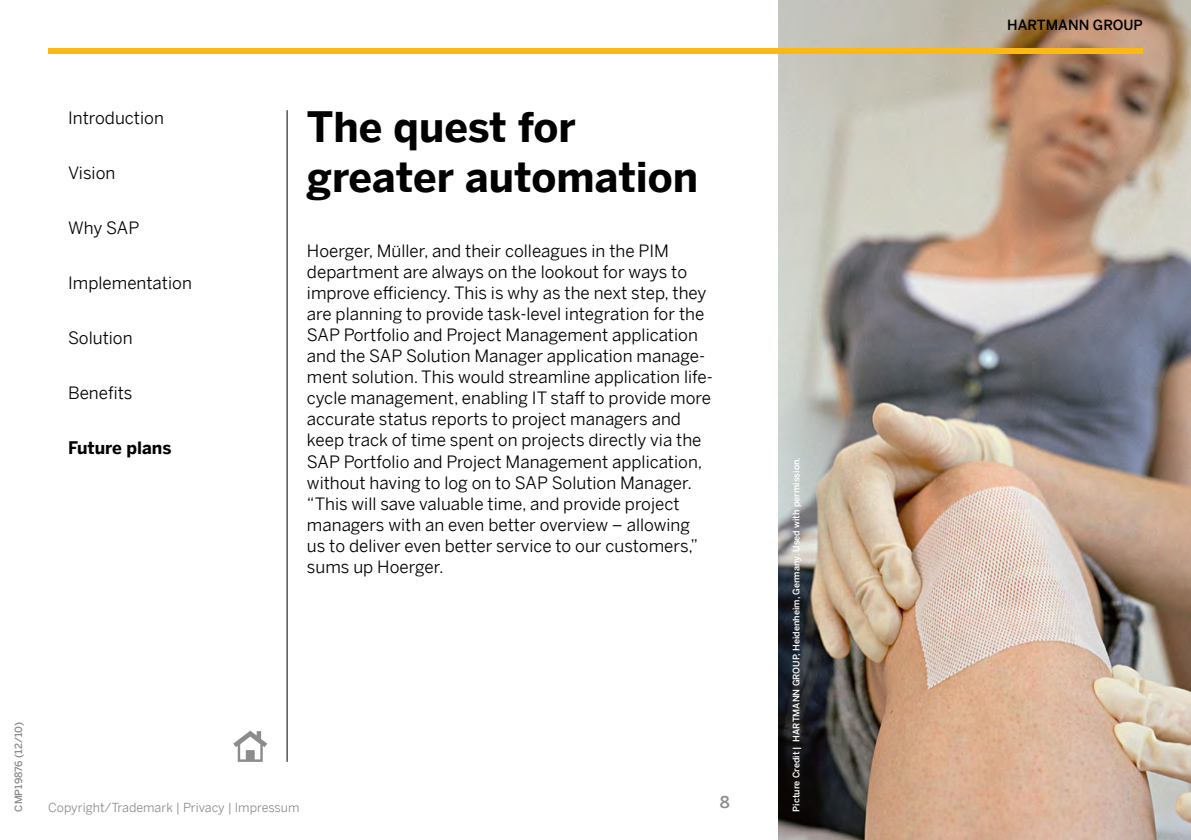
<style>
.page{position:relative;width:1191px;height:840px;background:#fff}
.page>*{position:absolute;margin:0;border:0;box-sizing:border-box;transform-origin:0 0}
.t1{font:700 41px/49px "Benton Sans";color:#000}
.t2{font:17px/21px "Benton Sans";color:#000}
.t3{font:700 17px "Benton Sans";color:#000}
.t4{font:500 16px "Benton Sans";color:#8a8c8e}
.t5{font:500 14px "Benton Sans";color:#000}
.t6{font:12.4px "Benton Sans";color:#8a8c8e}
.t7{font:500 10px "Benton Sans";color:#8a8c8e}
.t8{font:500 9px "Benton Sans";color:#fff}
</style>
<div class="page">
<img style="left:778px;top:0;width:413px;height:839px">
<hr style="left:287px;top:110px;width:1px;height:651px;background:#000">
<svg style="left:233px;top:730px;width:34px;height:31px"></svg>
<div style="left:48px;top:48px;width:1094px;height:6px;background:#fdb913"></div>
<p class="t2" style="left:68px;top:106px;width:97px">Introduction</p>
<p class="t2" style="left:68px;top:161px;width:49px">Vision</p>
<p class="t2" style="left:68px;top:216px;width:73px">Why SAP</p>
<p class="t2" style="left:68px;top:271px;width:125px">Implementation</p>
<p class="t2" style="left:68px;top:326px;width:66px">Solution</p>
<p class="t2" style="left:68px;top:381px;width:66px">Benefits</p>
<p class="t3" style="left:68px;top:435px;width:105px">Future plans</p>
<h1 class="t1" style="left:307px;top:101px;width:393px">The quest for greater automation</h1>
<p class="t2" style="left:307px;top:239px;width:407px">Hoerger, Müller, and their colleagues in the PIM department are always on the lookout for ways to improve efficiency. This is why as the next step, they are planning to provide task-level integration for the SAP Portfolio and Project Management application and the SAP Solution Manager application manage&shy;ment solution. This would streamline application life&shy;cycle management, enabling IT staff to provide more accurate status reports to project managers and keep track of time spent on projects directly via the SAP Portfolio and Project Management application, without having to log on to SAP Solution Manager. “This will save valuable time, and provide project managers with an even better overview – allowing<br>us to deliver even better service to our customers,” sums up Hoerger.</p>
<p class="t7" style="left:11px;top:811px;width:91px;rotate:-90deg">CMP19876 (12/10)</p>
<p class="t6" style="left:48px;top:797px;width:253px">Copyright/Trademark | Privacy | Impressum</p>
<p class="t4" style="left:720px;top:790px;width:11px">8</p>
<p class="t8" style="left:790px;top:811px;width:356px;rotate:-90deg">Picture Credit | HARTMANN GROUP, Heidenheim, Germany. Used with permission.</p>
<p class="t5" style="left:1007px;top:14px;width:137px">HARTMANN GROUP</p>
</div>
